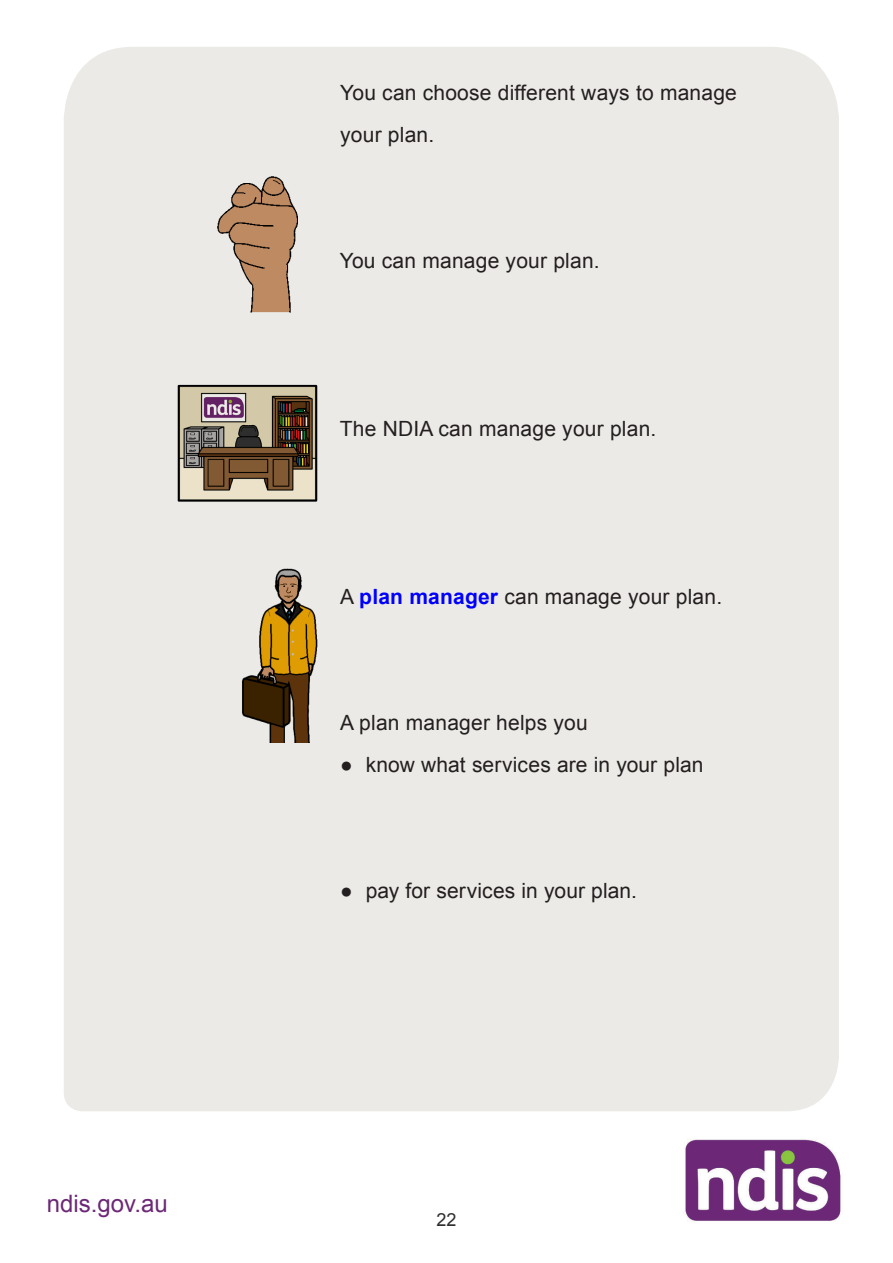
<style>
.page{position:relative;width:893px;height:1263px;background:#fff}
.page>*{position:absolute;margin:0;border:0;box-sizing:border-box;transform-origin:0 0}
.t1{font:24px "Arial";color:#6c2876}
.t2{font:21px/42px "Arial";letter-spacing:.01em;color:#231f20}
.t3{font:18px "Arial";color:#312f30}
.s1{font-weight:700;color:#00f}
</style>
<div class="page">
<img style="left:684px;top:1139px;width:157px;height:83px">
<div style="left:64px;top:47px;width:775px;height:1064px;background:#eceae6"></div>
<img style="left:213px;top:169px;width:98px;height:152px">
<img style="left:176px;top:382px;width:143px;height:122px">
<img style="left:236px;top:561px;width:83px;height:182px">
<p class="t1" style="left:47px;top:1195px;width:122px">ndis.gov.au</p>
<p class="t2" style="left:340px;top:72px;width:398px">You can choose different ways to manage your plan.</p>
<p class="t2" style="left:340px;top:240px;width:261px">You can manage your plan.</p>
<p class="t2" style="left:340px;top:408px;width:318px">The NDIA can manage your plan.</p>
<p class="t2" style="left:340px;top:576px;width:384px">A <span class="s1">plan manager</span> can manage your plan.</p>
<p class="t2" style="left:340px;top:702px;width:249px">A plan manager helps you</p>
<p class="t2" style="left:340px;top:744px;width:365px">● know what services are in your plan</p>
<p class="t2" style="left:340px;top:870px;width:298px">● pay for services in your plan.</p>
<p class="t3" style="left:436px;top:1209px;width:22px">22</p>
</div>
